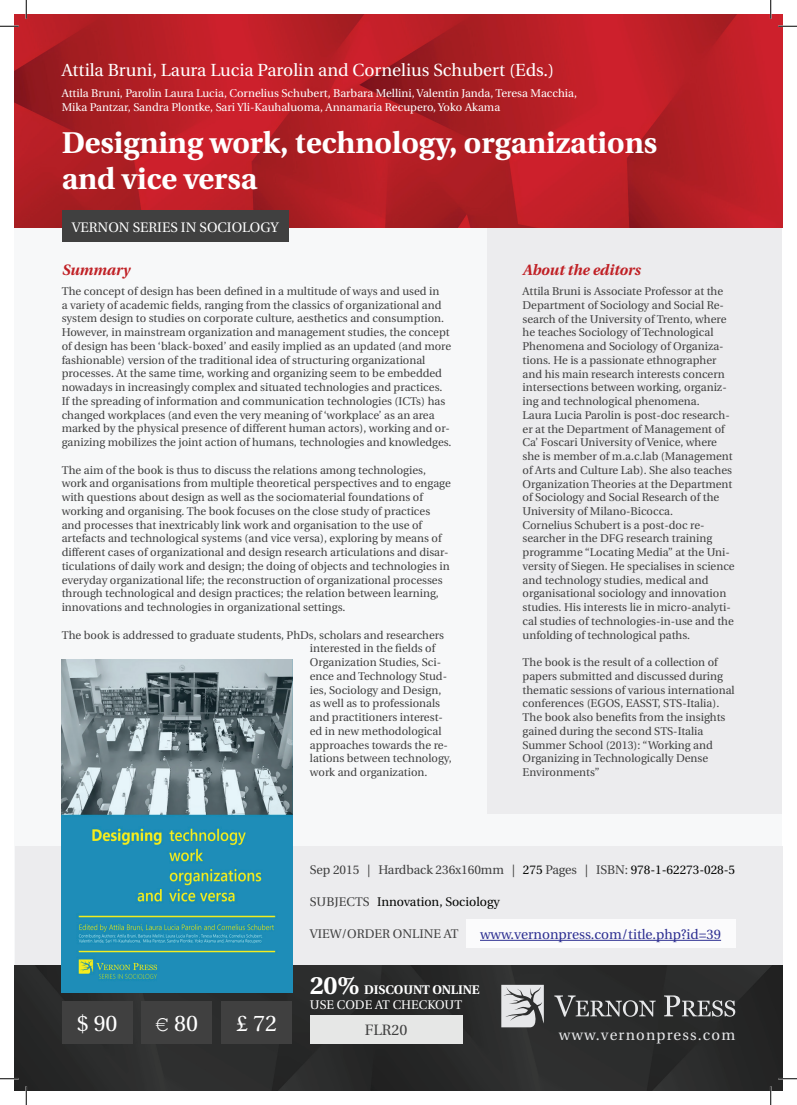
<style>
.page{position:relative;width:797px;height:1105px;background:#fff}
.page>*{position:absolute;margin:0;border:0;box-sizing:border-box;transform-origin:0 0}
.t1{font:700 30px/36px "Utopia";color:#fff}
.t2{font:22.5px "Utopia";color:#fff}
.t3{font:17.5px "Utopia";color:#fff}
.t4{font:italic 700 15px "Utopia";color:#c02025}
.t5{font:15px "Utopia";letter-spacing:.08em;color:#e6e7e9}
.t6{font:15px "Utopia";color:#404040}
.t7{font:13.75px "Utopia";color:#2e3092}
.t8{font:13.75px "Utopia";color:#fff}
.t9{font:12.5px "Utopia";letter-spacing:-.005em;color:#404040}
.t10{font:12.5px/15px "Utopia";color:#fff}
.t11{font:12.5px "Utopia";color:#040503}
.t12{font:11.25px/13.8px "Utopia";color:#404040}
.t13{font:11.25px/13.8px "Utopia";color:#fff}
.s1{color:#040503}
.s2{font-weight:700;font-size:25px}
.s3{font-weight:700}
.s4{font-family:"Courier New"}
</style>
<div class="page">
<div style="left:15px;top:15px;width:767px;height:1075px;background:#f7f8f9"></div>
<div style="left:488px;top:218px;width:294px;height:21px;background:#ececee"></div>
<img style="left:15px;top:15px;width:767px;height:213px">
<img style="left:15px;top:965px;width:767px;height:125px">
<svg style="left:554px;top:995px;width:101px;height:22px;background:#575858"></svg>
<svg style="left:664px;top:995px;width:71px;height:22px;background:#5f6060"></svg>
<svg style="left:501px;top:985px;width:43px;height:42px;background:#bcbdbe"></svg>
<div style="left:15px;top:847px;width:767px;height:118px;background:#ececee"></div>
<div style="left:488px;top:235px;width:294px;height:579px;background:#ececee"></div>
<div style="left:62px;top:1001px;width:71px;height:42px;background:#404040"></div>
<div style="left:141px;top:1001px;width:71px;height:42px;background:#404040"></div>
<div style="left:221px;top:1001px;width:71px;height:42px;background:#404040"></div>
<div style="left:310px;top:1015px;width:152px;height:28px;background:#e6e7e6"></div>
<div style="left:466px;top:919px;width:269px;height:29px;background:#fbfbfc"></div>
<hr style="left:480px;top:940px;width:241px;height:1px;background:#2e3092">
<div style="left:62px;top:211px;width:226px;height:31px;background:#404040"></div>
<img style="left:62px;top:659px;width:230px;height:333px">
<svg style="left:0;top:25px;width:19px;height:2px"></svg>
<svg style="left:778px;top:25px;width:19px;height:2px"></svg>
<svg style="left:0;top:1078px;width:19px;height:1px"></svg>
<svg style="left:778px;top:1078px;width:19px;height:1px"></svg>
<svg style="left:25px;top:0;width:2px;height:19px"></svg>
<svg style="left:25px;top:1086px;width:2px;height:19px"></svg>
<svg style="left:770px;top:0;width:1px;height:19px"></svg>
<svg style="left:770px;top:1086px;width:1px;height:19px"></svg>
<h3 class="t3" style="left:62px;top:60px;width:494px">Attila Bruni, Laura Lucia Parolin and Cornelius Schubert (Eds.)</h3>
<p class="t13" style="left:62px;top:87px;width:517px">Attila Bruni, Parolin Laura Lucia, Cornelius Schubert, Barbara Mellini, Valentin Janda, Teresa Macchia,<br>Mika Pantzar, Sandra Plontke, Sari Yli-Kauhaluoma, Annamaria Recupero, Yoko Akama</p>
<h1 class="t1" style="left:62px;top:125px;width:597px">Designing work, technology, organizations and vice versa</h1>
<p class="t8" style="left:72px;top:220px;width:208px">VERNON SERIES IN SOCIOLOGY</p>
<h3 class="t4" style="left:62px;top:261px;width:70px">Summary</h3>
<h3 class="t4" style="left:522px;top:261px;width:119px">About the editors</h3>
<p class="t12" style="left:62px;top:284px;width:391px">The concept of design has been defined in a multitude of ways and used in<br>a variety of academic fields, ranging from the classics of organizational and system design to studies on corporate culture, aesthetics and consumption.<br>However, in mainstream organization and management studies, the concept of design has been ‘black-boxed’ and easily implied as an updated (and more fashionable) version of the traditional idea of structuring organizational processes. At the same time, working and organizing seem to be embedded nowadays in increasingly complex and situated technologies and practices.<br>If the spreading of information and communication technologies (ICTs) has changed workplaces (and even the very meaning of ‘workplace’ as an area marked by the physical presence of different human actors), working and or&shy;ganizing mobilizes the joint action of humans, technologies and knowledges.</p>
<p class="t12" style="left:62px;top:463px;width:391px">The aim of the book is thus to discuss the relations among technologies, work and organisations from multiple theoretical perspectives and to engage with questions about design as well as the sociomaterial foundations of working and organising. The book focuses on the close study of practices and processes that inextricably link work and organisation to the use of artefacts and technological systems (and vice versa), exploring by means of different cases of organizational and design research articulations and disar&shy;ticulations of daily work and design; the doing of objects and technologies in everyday organizational life; the reconstruction of organizational processes through technological and design practices; the relation between learning, innovations and technologies in organizational settings.</p>
<p class="t12" style="left:310px;top:628px;width:143px;text-indent:-248px">The book is addressed to graduate students, PhDs, scholars and researchers interested in the fields of<br>Organization Studies, Sci&shy;ence and Technology Stud&shy;ies, Sociology and Design, as well as to professionals and practitioners interest&shy;ed in new methodological approaches towards the re&shy;lations between technology, work and organization.</p>
<p class="t12" style="left:522px;top:284px;width:214px">Attila Bruni is Associate Professor at the Department of Sociology and Social Re&shy;search of the University of Trento, where he teaches Sociology of Technological Phenomena and Sociology of Organiza&shy;tions. He is a passionate ethnographer and his main research interests concern intersections between working, organiz&shy;ing and technological phenomena.<br>Laura Lucia Parolin is post-doc research&shy;er at the Department of Management of Ca’ Foscari University of Venice, where she is member of m.a.c.lab (Management of Arts and Culture Lab). She also teaches Organization Theories at the Department of Sociology and Social Research of the University of Milano-Bicocca.<br>Cornelius Schubert is a post-doc re&shy;searcher in the DFG research training programme “Locating Media” at the Uni&shy;versity of Siegen. He specialises in science and technology studies, medical and organisational sociology and innovation studies. His interests lie in micro-analyti&shy;cal studies of technologies-in-use and the unfolding of technological paths.</p>
<p class="t12" style="left:522px;top:656px;width:214px">The book is the result of a collection of papers submitted and discussed during thematic sessions of various international conferences (EGOS, EASST, STS-Italia).<br>The book also benefits from the insights gained during the second STS-Italia Summer School (2013): “Working and Organizing in Technologically Dense Environments”</p>
<p class="t9" style="left:310px;top:863px;width:427px">Sep 2015 | Hardback 236x160mm | <span class="s1">275</span> Pages | ISBN: <span class="s1">978-1-62273-028-5</span></p>
<p class="t11" style="left:377px;top:895px;width:124px">Innovation, Sociology</p>
<p class="t9" style="left:310px;top:895px;width:61px">SUBJECTS</p>
<p class="t7" style="left:480px;top:927px;width:242px">www.vernonpress.com/title.php?id=39</p>
<p class="t9" style="left:310px;top:927px;width:150px">VIEW/ORDER ONLINE AT</p>
<p class="t10" style="left:310px;top:983px;width:171px"><span class="s2">20%</span> <span class="s3">DISCOUNT ONLINE<br></span>USE CODE AT CHECKOUT</p>
<h2 class="t2" style="left:77px;top:1011px;width:42px">$ 90</h2>
<h2 class="t2" style="left:156px;top:1011px;width:44px"><span class="s4">€</span> 80</h2>
<h2 class="t2" style="left:236px;top:1011px;width:42px">£ 72</h2>
<h3 class="t6" style="left:365px;top:1022px;width:44px">FLR20</h3>
<h3 class="t5" style="left:559px;top:1026px;width:178px">www.vernonpress.com</h3>
</div>
